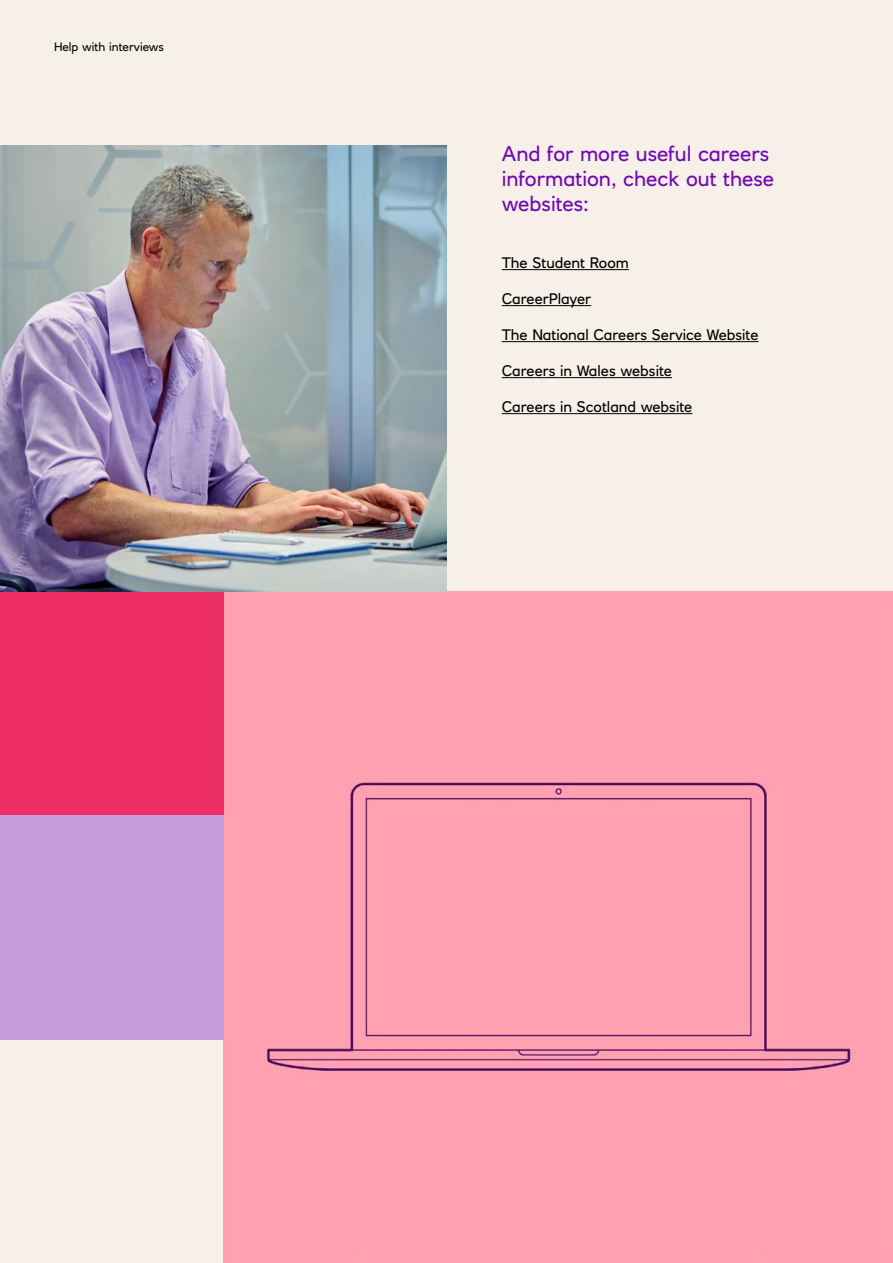
<style>
.page{position:relative;width:893px;height:1263px;background:#f6f0e8}
.page>*{position:absolute;margin:0;border:0;box-sizing:border-box;transform-origin:0 0}
.t1{font:21px/25.2px "RN House Sans";color:#6e07b6}
.t2{font:15px "RN House Sans";color:#000}
.t3{font:12px "RN House Sans";color:#000}
</style>
<div class="page">
<div style="left:224px;top:592px;width:669px;height:671px;background:#ffa1b1"></div>
<img style="left:266px;top:782px;width:585px;height:290px">
<hr style="left:502px;top:269px;width:127px;height:1px;background:#000">
<hr style="left:502px;top:305px;width:89px;height:1px;background:#000">
<hr style="left:502px;top:341px;width:256px;height:1px;background:#000">
<hr style="left:502px;top:377px;width:170px;height:1px;background:#000">
<hr style="left:502px;top:413px;width:190px;height:1px;background:#000">
<div style="left:0;top:815px;width:224px;height:224px;background:#c59dda"></div>
<div style="left:0;top:592px;width:224px;height:223px;background:#ee2e66"></div>
<img style="left:0;top:145px;width:446px;height:447px">
<p class="t3" style="left:54px;top:40px;width:111px">Help with interviews</p>
<h1 class="t1" style="left:502px;top:141px;width:274px">And for more useful careers information, check out these websites:</h1>
<p class="t2" style="left:502px;top:254px;width:129px">The Student Room</p>
<p class="t2" style="left:502px;top:290px;width:91px">CareerPlayer</p>
<p class="t2" style="left:502px;top:326px;width:258px">The National Careers Service Website</p>
<p class="t2" style="left:502px;top:362px;width:172px">Careers in Wales website</p>
<p class="t2" style="left:502px;top:398px;width:192px">Careers in Scotland website</p>
</div>
